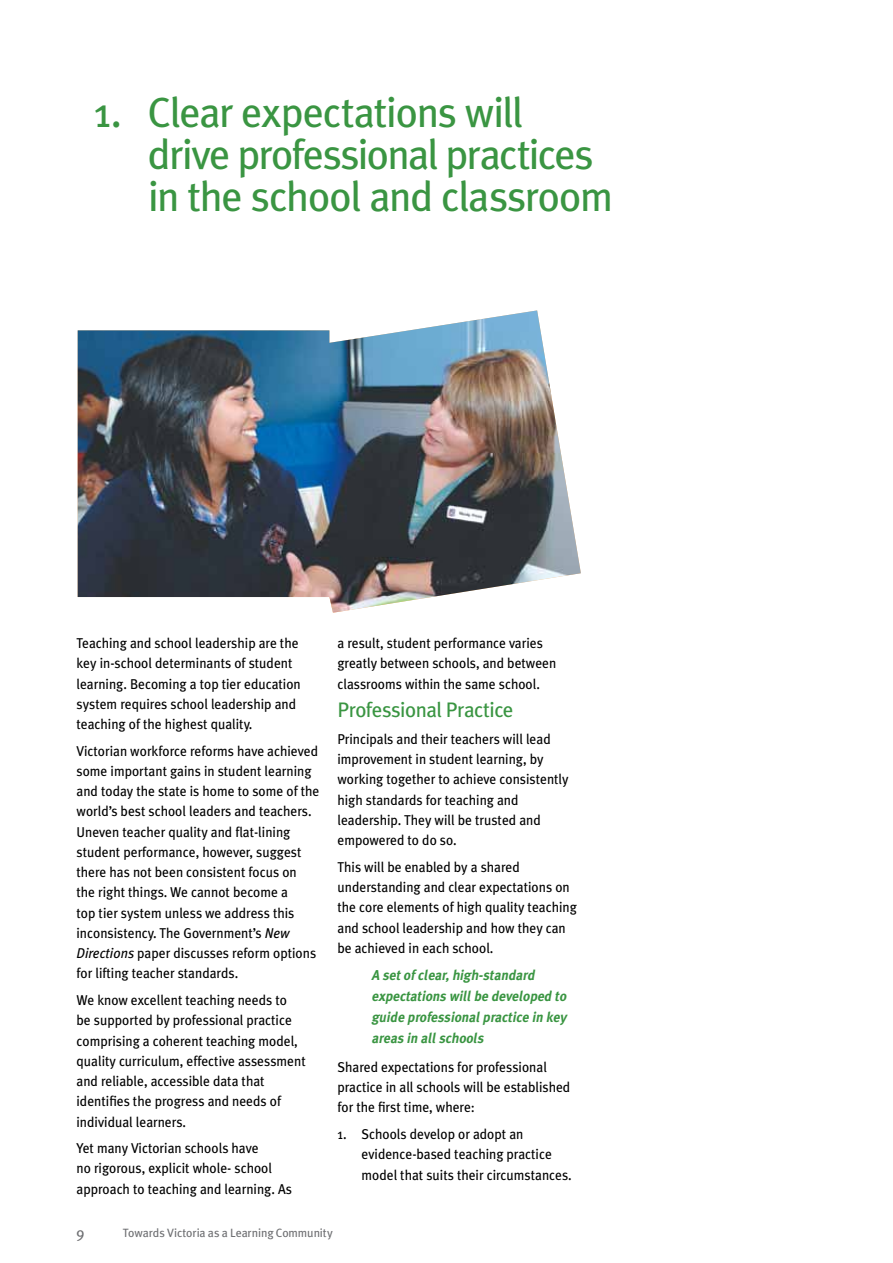
<style>
.page{position:relative;width:893px;height:1263px;background:#fff}
.page>*{position:absolute;margin:0;border:0;box-sizing:border-box;transform-origin:0 0}
.t1{font:42px/42px "Meta Plus";letter-spacing:-.03em;color:#3a9542}
.t2{font:21px "Meta Plus";letter-spacing:-.025em;color:#3a9542}
.t3{font:15px "Meta Plus";color:#6d6e71}
.t4{font:14.25px/20.2px "Meta Plus";color:#000;scale:.95 1}
.t5{font:italic 700 14.25px/21px "Meta Plus";color:#3a9542;scale:.95 1}
.t6{font:12px "Meta Plus";letter-spacing:-.01em;color:#6d6e71}
.s1{font-style:italic}
</style>
<div class="page">
<img style="left:78px;top:310px;width:503px;height:303px">
<h1 class="t1" style="left:148px;top:91px;width:467px;text-indent:-54px">1. Clear expectations will drive professional practices in the school and classroom</h1>
<p class="t4" style="left:77px;top:633px;width:238px">Teaching and school leadership are the key in-school determinants of student learning. Becoming a top tier education system requires school leadership and teaching of the highest quality.</p>
<p class="t4" style="left:77px;top:740px;width:257px">Victorian workforce reforms have achieved some important gains in student learning and today the state is home to some of the world’s best school leaders and teachers.<br>Uneven teacher quality and flat-lining student performance, however, suggest there has not been consistent focus on<br>the right things. We cannot become a<br>top tier system unless we address this inconsistency. The Government’s <span class="s1">New Directions</span> paper discusses reform options for lifting teacher standards.</p>
<p class="t4" style="left:77px;top:990px;width:243px">We know excellent teaching needs to<br>be supported by professional practice comprising a coherent teaching model, quality curriculum, effective assessment and reliable, accessible data that identifies the progress and needs of individual learners.</p>
<p class="t4" style="left:77px;top:1138px;width:228px">Yet many Victorian schools have<br>no rigorous, explicit whole- school approach to teaching and learning. As</p>
<p class="t4" style="left:337px;top:633px;width:232px">a result, student performance varies greatly between schools, and between classrooms within the same school.</p>
<h2 class="t2" style="left:337px;top:698px;width:178px">Professional Practice</h2>
<p class="t4" style="left:337px;top:729px;width:245px">Principals and their teachers will lead improvement in student learning, by working together to achieve consistently high standards for teaching and leadership. They will be trusted and empowered to do so.</p>
<p class="t4" style="left:337px;top:857px;width:253px">This will be enabled by a shared understanding and clear expectations on the core elements of high quality teaching and school leadership and how they can be achieved in each school.</p>
<p class="t5" style="left:371px;top:965px;width:209px">A setof clear,high-standard expectations willbe developed to guide professionalpractice in key areas in allschools</p>
<p class="t4" style="left:337px;top:1057px;width:247px">Shared expectations for professional practice in all schools will be established for the first time, where:</p>
<p class="t4" style="left:361px;top:1124px;width:223px;text-indent:-24px">1. Schools develop or adopt an evidence-based teaching practice model that suits their circumstances.</p>
<p class="t3" style="left:77px;top:1224px;width:10px">9</p>
<p class="t6" style="left:123px;top:1226px;width:211px">Towards Victoria as a Learning Community</p>
</div>
